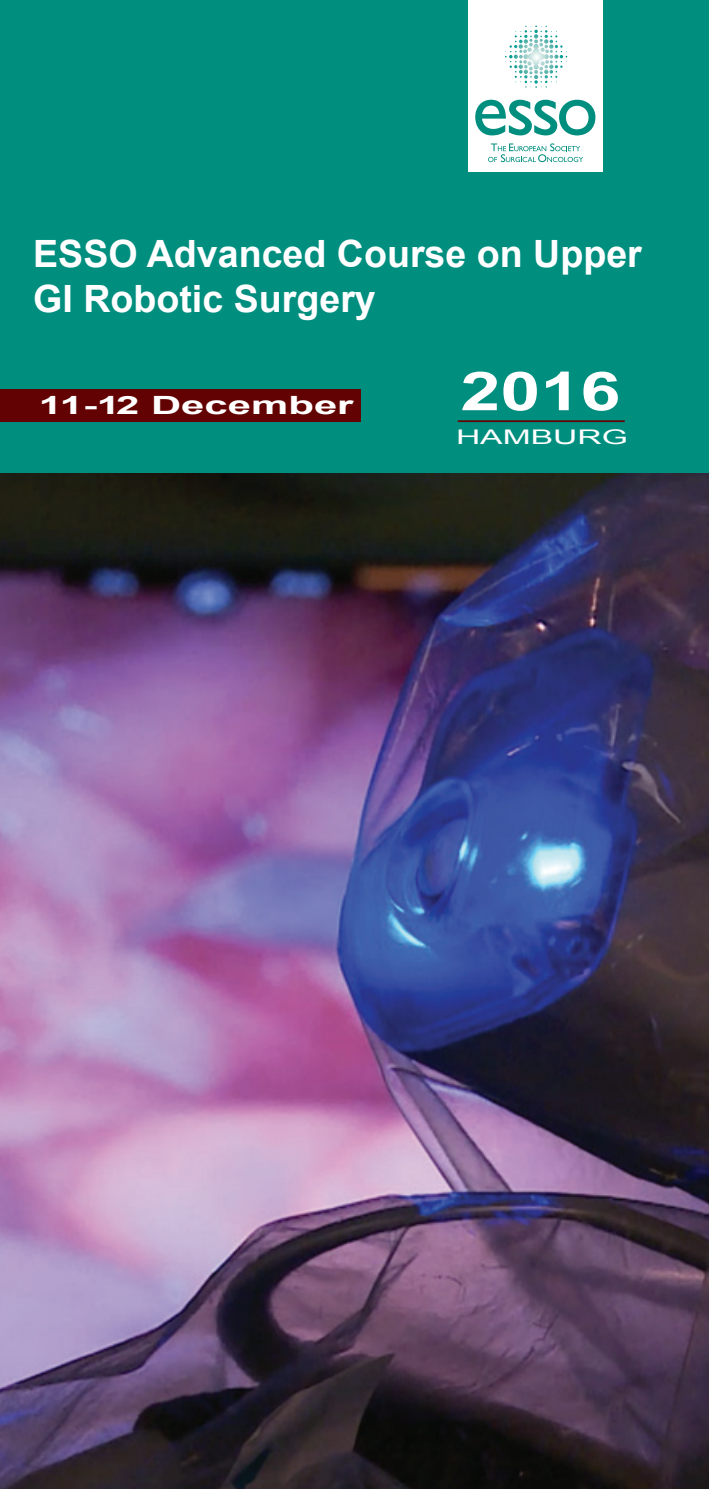
<style>
.page{position:relative;width:709px;height:1489px;background:#fff}
.page>*{position:absolute;margin:0;border:0;box-sizing:border-box;transform-origin:0 0}
.t1{font:700 53.75px "Arial";color:#fff;scale:1.34 1}
.t2{font:700 37.5px/45px "Arial";color:#fff}
.t3{font:700 25.25px "Arial";color:#fff;scale:1.67 1}
.t4{font:20.25px "Arial";color:#fff;scale:1.67 1}
</style>
<div class="page">
<div style="left:0;top:0;width:709px;height:472px;background:#008e7f"></div>
<div style="left:468px;top:0;width:134px;height:171px;background:#fff"></div>
<svg style="left:515px;top:26px;width:42px;height:16px"></svg>
<svg style="left:488px;top:143px;width:95px;height:19px"></svg>
<svg style="left:475px;top:100px;width:120px;height:35px"></svg>
<div style="left:0;top:389px;width:360px;height:32px;background:#630202"></div>
<hr style="left:457px;top:420px;width:167px;height:2px;background:#630202">
<img style="left:0;top:473px;width:709px;height:1015px">
<p class="t2" style="left:33px;top:232px;width:610px">ESSO Advanced Course on Upper<br>GI Robotic Surgery</p>
<p class="t3" style="left:39px;top:388px;width:190px">11-12 December</p>
<p class="t1" style="left:460px;top:355px;width:121px">2016</p>
<p class="t4" style="left:456px;top:423px;width:104px">HAMBURG</p>
</div>
